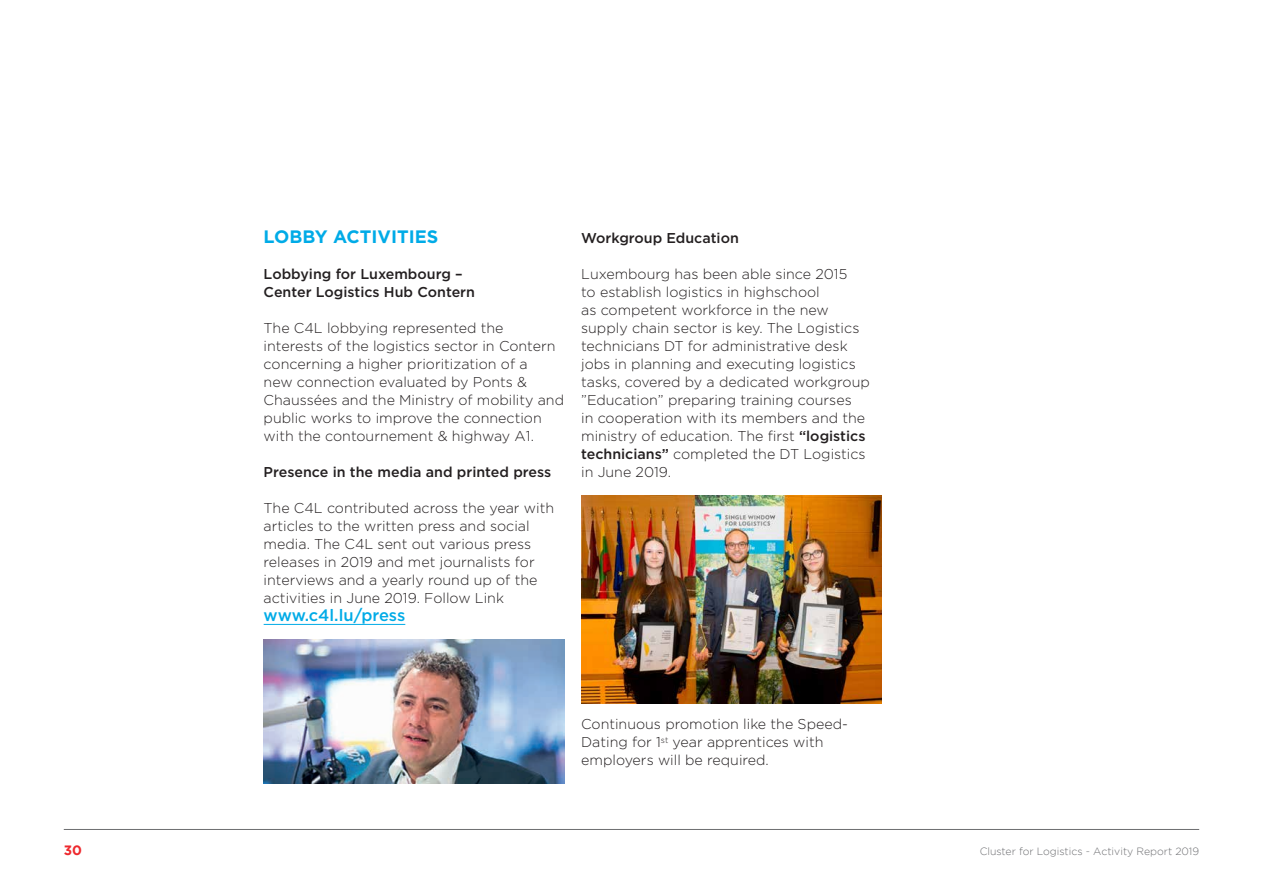
<style>
.page{position:relative;width:1263px;height:893px;background:#fff}
.page>*{position:absolute;margin:0;border:0;box-sizing:border-box;transform-origin:0 0}
.t1{font:700 18px "Gotham HTF";color:#00abe7}
.t2{font:500 16.5px "Gotham HTF";color:#00abe7}
.t3{font:300 14.25px/18px "Gotham HTF";color:#231f20}
.t4{font:500 14.25px/18px "Gotham HTF";color:#231f20}
.t5{font:700 13.5px "Gotham";color:#ee292e}
.t6{font:300 10.5px "Gotham";color:#6c6d70}
.s1{font-weight:500}
</style>
<div class="page">
<hr style="left:64px;top:829px;width:1135px;height:1px;background:#6c6d70">
<hr style="left:264px;top:624px;width:141px;height:1px;background:#00abe7">
<img style="left:264px;top:639px;width:300px;height:144px">
<img style="left:581px;top:495px;width:301px;height:209px">
<p class="t1" style="left:264px;top:227px;width:176px">LOBBY ACTIVITIES</p>
<p class="t4" style="left:264px;top:265px;width:213px">Lobbying for Luxembourg –<br>Center Logistics Hub Contern</p>
<p class="t3" style="left:264px;top:319px;width:302px">The C4L lobbying represented the interests of the logistics sector in Contern concerning a higher prioritization of a<br>new connection evaluated by Ponts &amp; Chaussées and the Ministry of mobility and public works to improve the connection with the contournement &amp; highway A1.</p>
<p class="t4" style="left:264px;top:463px;width:289px">Presence in the media and printed press</p>
<p class="t3" style="left:264px;top:499px;width:292px">The C4L contributed across the year with articles to the written press and social media. The C4L sent out various press releases in 2019 and met journalists for interviews and a yearly round up of the activities in June 2019. Follow Link</p>
<p class="t2" style="left:264px;top:606px;width:143px">www.c4l.lu/press</p>
<p class="t4" style="left:581px;top:229px;width:159px">Workgroup Education</p>
<p class="t3" style="left:581px;top:265px;width:290px">Luxembourg has been able since 2015<br>to establish logistics in highschool<br>as competent workforce in the new supply chain sector is key. The Logistics technicians DT for administrative desk jobs in planning and executing logistics tasks, covered by a dedicated workgroup ”Education” preparing training courses<br>in cooperation with its members and the ministry of education. The first <span class="s1">“logistics technicians”</span> completed the DT Logistics in June 2019.</p>
<p class="t3" style="left:581px;top:715px;width:268px">Continuous promotion like the Speed-<br>Dating for 1<sup>st</sup> year apprentices with employers will be required.</p>
<p class="t5" style="left:64px;top:842px;width:20px">30</p>
<p class="t6" style="left:980px;top:845px;width:221px">Cluster for Logistics - Activity Report 2019</p>
</div>
